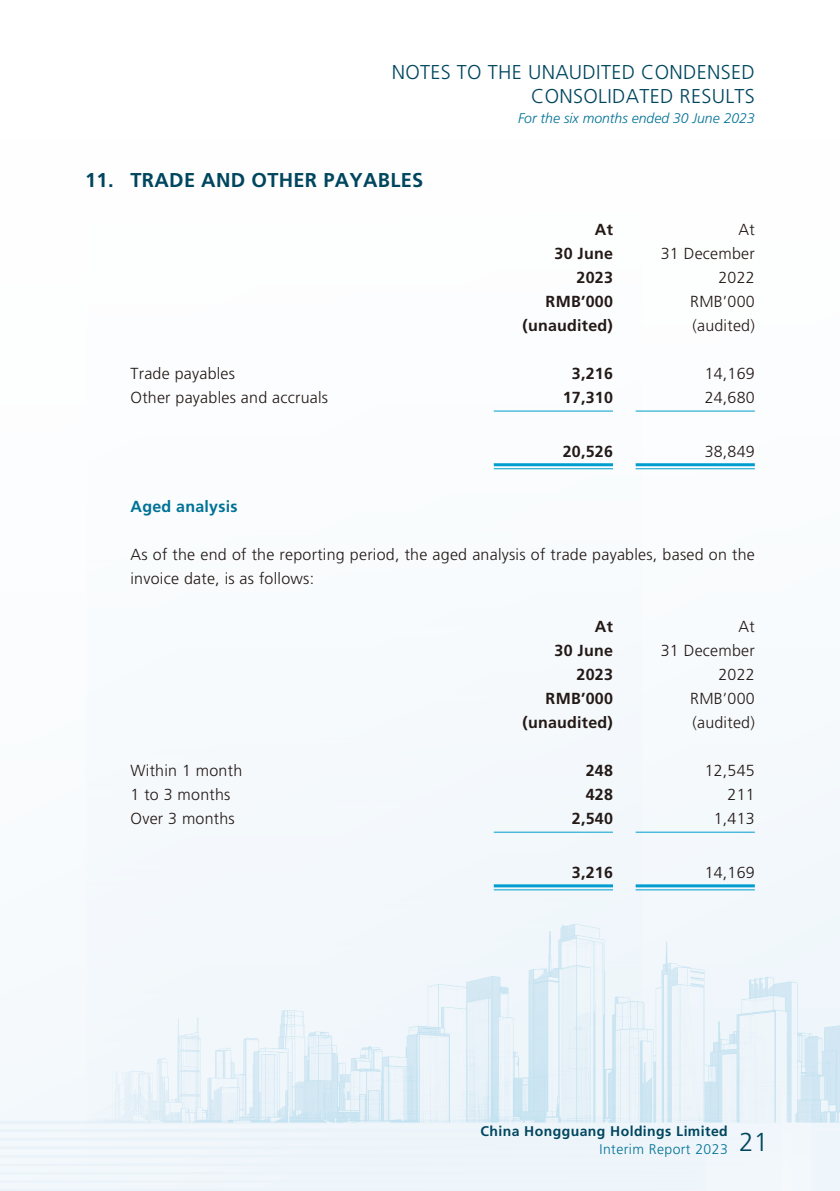
<style>
.page{position:relative;width:840px;height:1191px;background:#fff}
.page>*{position:absolute;margin:0;border:0;box-sizing:border-box;transform-origin:0 0}
.t1{font:300 26px "Frutiger LT Std";color:#00465f}
.t2{font:300 20px/24px "Frutiger LT Std";letter-spacing:.015em;color:#00465f;text-align:right}
.t3{font:700 20px "Frutiger LT Std";letter-spacing:.015em;color:#00465f}
.t4{font:300 16px/24px "Frutiger LT Std";letter-spacing:.015em;color:#231916;text-align:right}
.t5{font:700 16px/24px "Frutiger LT Std";letter-spacing:.015em;color:#231916;text-align:right}
.t6{font:700 16px "Frutiger LT Std";letter-spacing:.015em;color:#007296}
.t7{font:italic 300 14px "Frutiger LT Std";color:#007296}
.t8{font:700 14px "Frutiger LT Std";letter-spacing:.03em;color:#00465f}
.t9{font:300 14px "Frutiger LT Std";letter-spacing:.03em;color:#007296}
</style>
<div class="page">
<img style="left:0;top:410px;width:839px;height:781px">
<hr style="left:493px;top:410px;width:119px;height:1px;background:#009dce">
<hr style="left:635px;top:410px;width:119px;height:1px;background:#009dce">
<hr style="left:493px;top:463px;width:119px;height:3px;background:#009dce">
<hr style="left:493px;top:468px;width:119px;height:1px;background:#009dce">
<hr style="left:635px;top:463px;width:119px;height:3px;background:#009dce">
<hr style="left:635px;top:468px;width:119px;height:1px;background:#009dce">
<hr style="left:493px;top:831px;width:119px;height:1px;background:#009dce">
<hr style="left:635px;top:831px;width:119px;height:1px;background:#009dce">
<hr style="left:493px;top:884px;width:119px;height:3px;background:#009dce">
<hr style="left:493px;top:889px;width:119px;height:1px;background:#009dce">
<hr style="left:635px;top:884px;width:119px;height:3px;background:#009dce">
<hr style="left:635px;top:889px;width:119px;height:1px;background:#009dce">
<p class="t2" style="left:391px;top:60px;width:364px">NOTES TO THE UNAUDITED CONDENSED<br>CONSOLIDATED RESULTS</p>
<p class="t3" style="left:85px;top:168px;width:339px">11. TRADE AND OTHER PAYABLES</p>
<p class="t7" style="left:517px;top:110px;width:238px">For the six months ended 30 June 2023</p>
<p class="t5" style="left:554px;top:217px;width:60px">At<br>30 June<br>2023</p>
<p class="t4" style="left:660px;top:217px;width:95px">At<br>31 December<br>2022</p>
<p class="t5" style="left:545px;top:289px;width:69px">RMB’000</p>
<p class="t4" style="left:689px;top:289px;width:66px">RMB’000</p>
<p class="t5" style="left:522px;top:313px;width:92px">(unaudited)</p>
<p class="t4" style="left:692px;top:313px;width:64px">(audited)</p>
<p class="t4" style="left:130px;top:361px;width:106px">Trade payables</p>
<p class="t5" style="left:571px;top:361px;width:42px">3,216</p>
<p class="t4" style="left:704px;top:361px;width:52px">14,169</p>
<p class="t4" style="left:130px;top:385px;width:199px">Other payables and accruals</p>
<p class="t5" style="left:562px;top:385px;width:52px">17,310</p>
<p class="t4" style="left:704px;top:385px;width:52px">24,680</p>
<p class="t5" style="left:562px;top:439px;width:52px">20,526</p>
<p class="t4" style="left:704px;top:439px;width:52px">38,849</p>
<p class="t6" style="left:130px;top:497px;width:108px">Aged analysis</p>
<p class="t4" style="left:130px;top:542px;width:625px;text-align:left">As of the end of the reporting period, the aged analysis of trade payables, based on the invoice date, is as follows:</p>
<p class="t5" style="left:554px;top:614px;width:60px">At<br>30 June<br>2023</p>
<p class="t4" style="left:660px;top:614px;width:95px">At<br>31 December<br>2022</p>
<p class="t5" style="left:545px;top:686px;width:69px">RMB’000</p>
<p class="t4" style="left:689px;top:686px;width:66px">RMB’000</p>
<p class="t5" style="left:522px;top:710px;width:92px">(unaudited)</p>
<p class="t4" style="left:692px;top:710px;width:64px">(audited)</p>
<p class="t4" style="left:130px;top:758px;width:113px">Within 1 month</p>
<p class="t5" style="left:585px;top:758px;width:29px">248</p>
<p class="t4" style="left:704px;top:758px;width:52px">12,545</p>
<p class="t4" style="left:130px;top:782px;width:101px">1 to 3 months</p>
<p class="t5" style="left:585px;top:782px;width:29px">428</p>
<p class="t4" style="left:727px;top:782px;width:29px">211</p>
<p class="t4" style="left:130px;top:806px;width:106px">Over 3 months</p>
<p class="t5" style="left:571px;top:806px;width:42px">2,540</p>
<p class="t4" style="left:713px;top:806px;width:42px">1,413</p>
<p class="t5" style="left:571px;top:860px;width:42px">3,216</p>
<p class="t4" style="left:704px;top:860px;width:52px">14,169</p>
<p class="t8" style="left:480px;top:1123px;width:249px">China Hongguang Holdings Limited</p>
<p class="t9" style="left:599px;top:1141px;width:130px">Interim Report 2023</p>
<h1 class="t1" style="left:738px;top:1127px;width:30px">21</h1>
</div>
